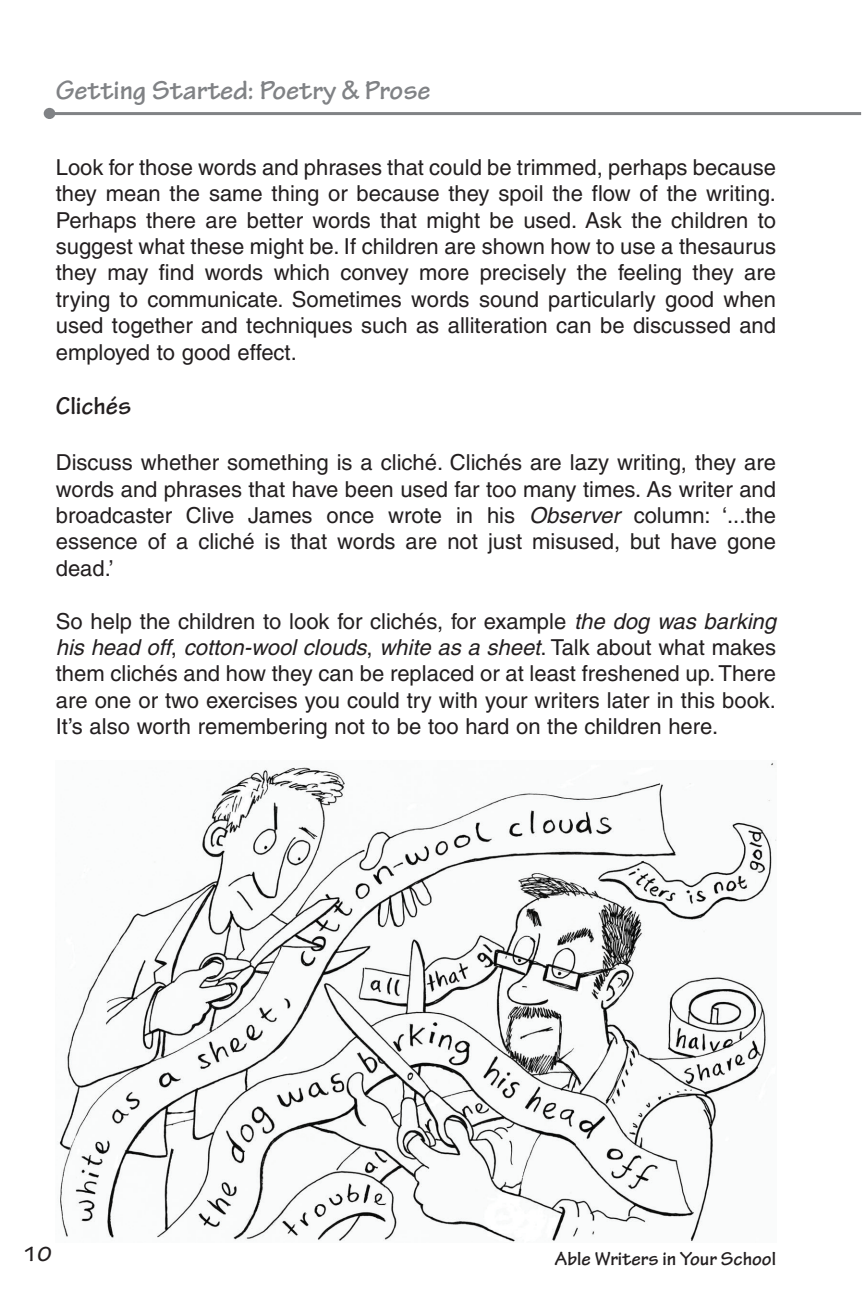
<style>
.page{position:relative;width:862px;height:1299px;background:#fff}
.page>*{position:absolute;margin:0;border:0;box-sizing:border-box;transform-origin:0 0}
.t1{font:700 28px "Tekton Pro";color:#808285}
.t2{font:700 26px "Tekton Pro";color:#231f20}
.t3{font:22px/26.4px "Helvetica";color:#231f20;text-align:justify}
.t4{font:700 22px "Tekton Pro";color:#231f20}
.t5{font:700 20px "Tekton Pro";color:#231f20}
.s1{font-style:italic}
</style>
<div class="page">
<hr style="left:49px;top:112px;width:812px;height:3px;background:#808285">
<div style="left:44px;top:108px;width:11px;height:11px;background:#808285;border-radius:50%"></div>
<img style="left:57px;top:762px;width:719px;height:480px">
<p class="t1" style="left:56px;top:80px;width:376px">Getting Started: Poetry &amp; Prose</p>
<p class="t3" style="left:56px;top:156px;width:722px">Look for those words and phrases that could be trimmed, perhaps because they mean the same thing or because they spoil the flow of the writing.<br>Perhaps there are better words that might be used. Ask the children to suggest what these might be. If children are shown how to use a thesaurus they may find words which convey more precisely the feeling they are trying to communicate. Sometimes words sound particularly good when used together and techniques such as alliteration can be discussed and employed to good effect.</p>
<p class="t2" style="left:56px;top:397px;width:77px">Clichés</p>
<p class="t3" style="left:56px;top:451px;width:722px">Discuss whether something is a cliché. Clichés are lazy writing, they are words and phrases that have been used far too many times. As writer and broadcaster Clive James once wrote in his <span class="s1">Observer</span> column: ‘...the essence of a cliché is that words are not just misused, but have gone dead.’</p>
<p class="t3" style="left:56px;top:609px;width:726px;text-align:left">So help the children to look for clichés, for example <span class="s1">the dog was barking his head off</span>, <span class="s1">cotton-wool clouds</span>, <span class="s1">white as a sheet</span>. Ta l k a b o u t w h a t m a k e s them clichés and how they can be replaced or at least freshened up. There are one or two exercises you could try with your writers later in this book.<br>It’s also worth remembering not to be too hard on the children here.</p>
<p class="t4" style="left:23px;top:1246px;width:30px">10</p>
<p class="t5" style="left:555px;top:1251px;width:223px">Able Writers in Your School</p>
</div>
